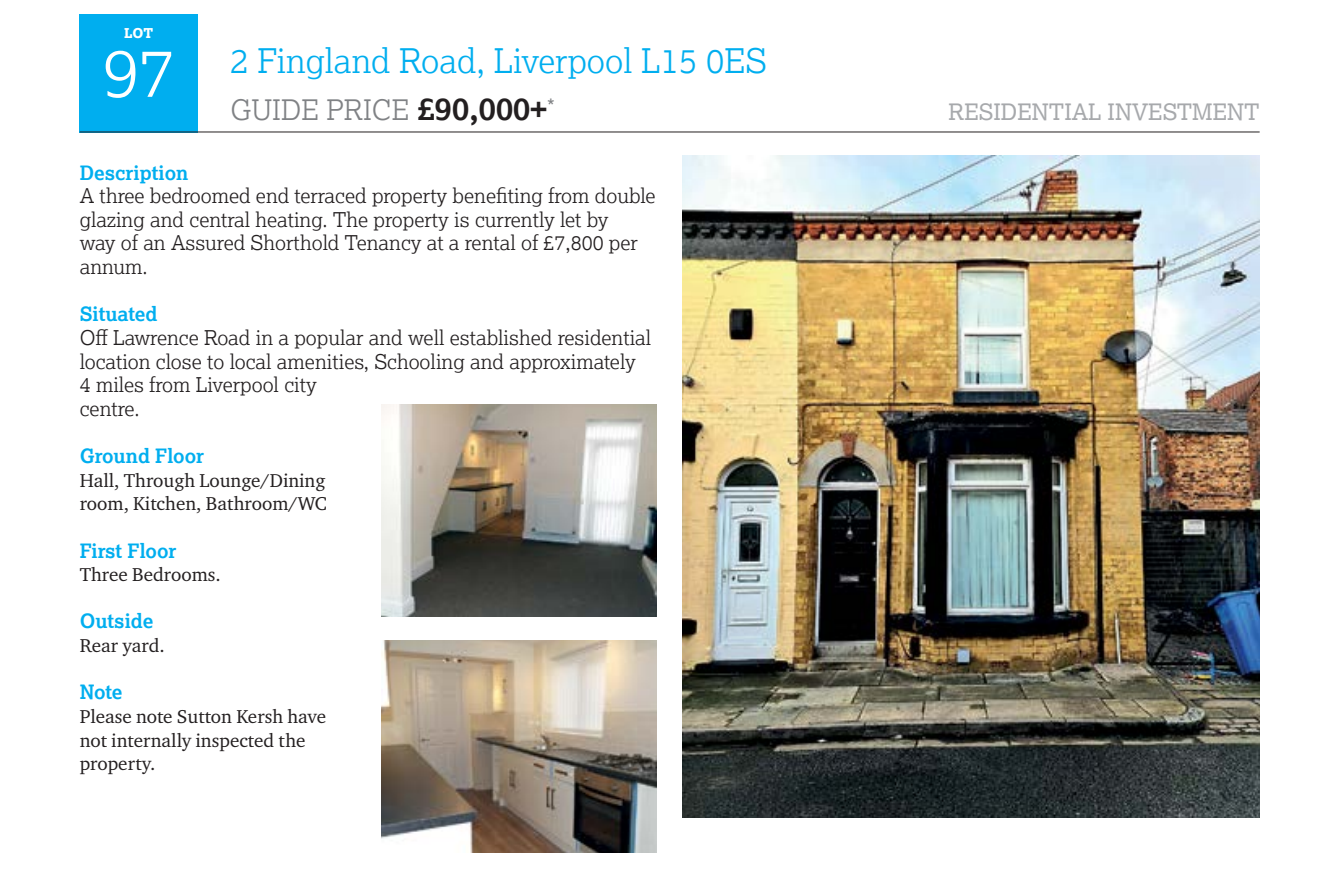
<style>
.page{position:relative;width:1338px;height:875px;background:#fff}
.page>*{position:absolute;margin:0;border:0;box-sizing:border-box;transform-origin:0 0}
.t1{font:300 67.5px "Lexia";color:#fff}
.t2{font:300 33.75px "Lexia";color:#00aeef}
.t3{font:300 28.12px "Lexia";color:#808285}
.t4{font:22.5px "Lexia";color:#a7a9ac}
.t5{font:300 20.25px/23.6px "Lexia";color:#231f20}
.t6{font:700 19.8px "Lexia";color:#00aeef}
.t7{font:19.12px/23.6px "Charter ITC Pro";color:#231f20}
.t8{font:800 13.5px "Lexia";color:#fff}
.s1{font-weight:700;font-size:31.5px;color:#231f20}
</style>
<div class="page">
<div style="left:80px;top:14px;width:118px;height:118px;background:#00aeef"></div>
<hr style="left:80px;top:132px;width:1180px;height:1px;background:#231f20">
<img style="left:682px;top:156px;width:578px;height:661px">
<img style="left:381px;top:640px;width:276px;height:213px">
<img style="left:381px;top:404px;width:276px;height:213px">
<p class="t8" style="left:124px;top:24px;width:31px">LOT</p>
<h1 class="t1" style="left:103px;top:30px;width:74px">97</h1>
<h2 class="t2" style="left:230px;top:40px;width:538px">2 Fingland Road, Liverpool L15 0ES</h2>
<h3 class="t3" style="left:230px;top:93px;width:326px">GUIDE PRICE <span class="s1">£90,000+</span><sup>*</sup></h3>
<p class="t4" style="left:949px;top:98px;width:313px">RESIDENTIAL INVESTMENT</p>
<p class="t6" style="left:80px;top:160px;width:110px">Description</p>
<p class="t5" style="left:80px;top:183px;width:577px">A three bedroomed end terraced property benefiting from double glazing and central heating. The property is currently let by<br>way of an Assured Shorthold Tenancy at a rental of £7,800 per annum.</p>
<p class="t6" style="left:80px;top:302px;width:79px">Situated</p>
<p class="t5" style="left:80px;top:325px;width:573px">Off Lawrence Road in a popular and well established residential location close to local amenities, Schooling and approximately 4 miles from Liverpool city<br>centre.</p>
<p class="t6" style="left:80px;top:443px;width:126px">Ground Floor</p>
<p class="t7" style="left:80px;top:468px;width:249px">Hall, Through Lounge/Dining room, Kitchen, Bathroom/WC</p>
<p class="t6" style="left:80px;top:538px;width:98px">First Floor</p>
<p class="t7" style="left:80px;top:562px;width:143px">Three Bedrooms.</p>
<p class="t6" style="left:80px;top:609px;width:75px">Outside</p>
<p class="t7" style="left:80px;top:633px;width:87px">Rear yard.</p>
<p class="t6" style="left:80px;top:680px;width:44px">Note</p>
<p class="t7" style="left:80px;top:704px;width:248px">Please note Sutton Kersh have not internally inspected the property.</p>
</div>
